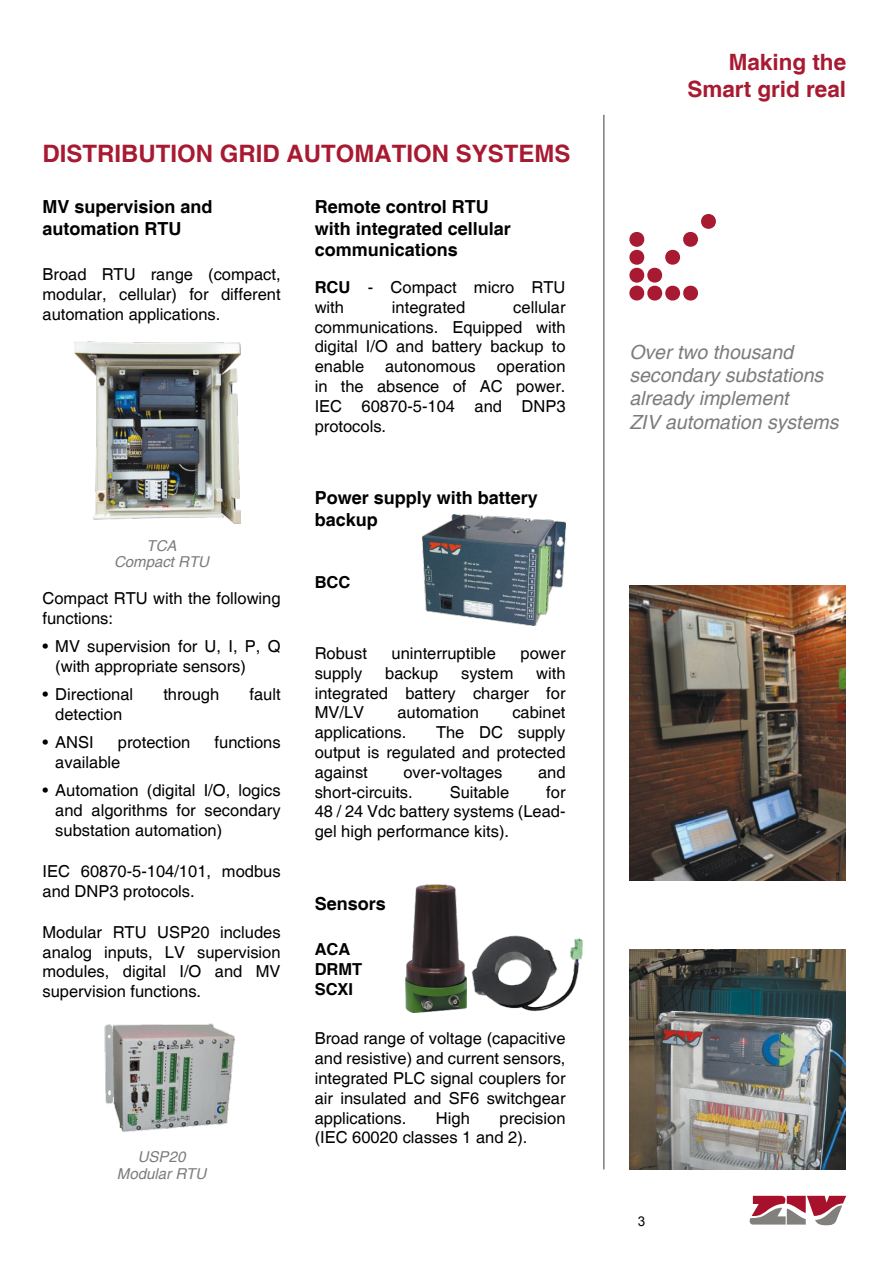
<style>
.page{position:relative;width:893px;height:1263px;background:#fff}
.page>*{position:absolute;margin:0;border:0;box-sizing:border-box;transform-origin:0 0}
.t1{font:700 24px "Helvetica";color:#a81a31}
.t2{font:700 22.5px/27px "Helvetica";color:#a81a31;text-align:right}
.t3{font:italic 19.5px/23.4px "Helvetica";color:#7b7c7e}
.t4{font:700 18px/21.6px "Helvetica";color:#000}
.t5{font:16.5px/19.8px "Helvetica";color:#000;text-align:justify}
.t6{font:700 16.5px/19.8px "Helvetica";color:#000}
.t7{font:italic 15px/16.5px "Helvetica";color:#7b7c7e;text-align:center}
.t8{font:13.5px "Arial";color:#000}
.s1{font-weight:700}
</style>
<div class="page">
<svg style="left:749px;top:1196px;width:97px;height:29px"></svg>
<svg style="left:629px;top:214px;width:87px;height:87px"></svg>
<img style="left:629px;top:585px;width:216px;height:295px">
<img style="left:629px;top:949px;width:216px;height:220px">
<img style="left:104px;top:1023px;width:131px;height:109px">
<img style="left:422px;top:514px;width:144px;height:111px">
<img style="left:471px;top:935px;width:112px;height:77px">
<img style="left:405px;top:885px;width:62px;height:127px">
<img style="left:74px;top:342px;width:167px;height:181px">
<hr style="left:603px;top:115px;width:2px;height:1054px;background:#7b7c7e">
<h1 class="t1" style="left:43px;top:138px;width:530px">DISTRIBUTION GRID AUTOMATION SYSTEMS</h1>
<p class="t4" style="left:43px;top:197px;width:172px">MV supervision and automation RTU</p>
<p class="t5" style="left:43px;top:265px;width:240px">Broad RTU range (compact, modular, cellular) for different automation applications.</p>
<p class="t4" style="left:315px;top:197px;width:198px">Remote control RTU with integrated cellular communications</p>
<p class="t5" style="left:315px;top:278px;width:252px"><span class="s1">RCU</span> - Compact micro RTU with</p>
<p class="t5" style="left:315px;top:298px;width:252px;text-indent:199px">cellular communications. Equipped with digital I/O and battery backup to enable</p>
<p class="t5" style="left:392px;top:298px;width:75px">integrated</p>
<p class="t5" style="left:315px;top:357px;width:252px;text-indent:182px">operation in the absence of AC power.<br>IEC 60870‑5‑104 and DNP3 protocols.</p>
<p class="t5" style="left:385px;top:357px;width:92px">autonomous</p>
<p class="t7" style="left:114px;top:538px;width:97px">TCA<br>Compact RTU</p>
<p class="t5" style="left:43px;top:589px;width:240px">Compact RTU with the following functions:</p>
<p class="t5" style="left:55px;top:637px;width:227px;text-indent:-13px">• MV supervision for U, I, P, Q (with appropriate sensors)</p>
<p class="t5" style="left:43px;top:685px;width:92px">• Directional</p>
<p class="t5" style="left:163px;top:685px;width:57px">through</p>
<p class="t5" style="left:249px;top:685px;width:33px">fault</p>
<p class="t5" style="left:55px;top:705px;width:68px">detection</p>
<p class="t5" style="left:43px;top:733px;width:53px">• ANSI</p>
<p class="t5" style="left:118px;top:733px;width:74px">protection</p>
<p class="t5" style="left:215px;top:733px;width:68px">functions</p>
<p class="t5" style="left:55px;top:753px;width:67px">available</p>
<p class="t5" style="left:55px;top:781px;width:227px;text-indent:-13px">• Automation (digital I/O, logics and algorithms for secondary substation automation)</p>
<p class="t5" style="left:43px;top:862px;width:240px">IEC 60870-5-104/101, modbus and DNP3 protocols.</p>
<p class="t5" style="left:43px;top:923px;width:240px">Modular RTU USP20 includes analog inputs, LV supervision modules, digital I/O and MV supervision functions.</p>
<p class="t7" style="left:117px;top:1149px;width:91px">USP20<br>Modular RTU</p>
<p class="t4" style="left:315px;top:488px;width:225px">Power supply with battery backup</p>
<p class="t6" style="left:315px;top:573px;width:37px">BCC</p>
<p class="t5" style="left:315px;top:644px;width:54px">Robust</p>
<p class="t5" style="left:391px;top:644px;width:106px">uninterruptible</p>
<p class="t5" style="left:521px;top:644px;width:46px">power</p>
<p class="t5" style="left:315px;top:664px;width:49px">supply</p>
<p class="t5" style="left:385px;top:664px;width:55px">backup</p>
<p class="t5" style="left:461px;top:664px;width:54px">system</p>
<p class="t5" style="left:315px;top:664px;width:252px;text-indent:222px">with integrated battery charger for MV/LV</p>
<p class="t5" style="left:397px;top:703px;width:83px">automation</p>
<p class="t5" style="left:512px;top:703px;width:55px">cabinet</p>
<p class="t5" style="left:315px;top:723px;width:93px">applications.</p>
<p class="t5" style="left:315px;top:723px;width:252px;text-indent:121px">The DC supply output is regulated and protected against</p>
<p class="t5" style="left:403px;top:763px;width:101px">over-voltages</p>
<p class="t5" style="left:538px;top:763px;width:29px">and</p>
<p class="t5" style="left:315px;top:782px;width:100px">short‑circuits.</p>
<p class="t5" style="left:450px;top:782px;width:61px">Suitable</p>
<p class="t5" style="left:315px;top:782px;width:252px;text-indent:232px">for 48 / 24 Vdc battery systems (Lead&shy;gel high performance kits).</p>
<p class="t4" style="left:315px;top:894px;width:73px">Sensors</p>
<p class="t6" style="left:315px;top:940px;width:49px">ACA<br>DRMT<br>SCXI</p>
<p class="t5" style="left:315px;top:1029px;width:252px">Broad range of voltage (capacitive and resistive) and current sensors, integrated PLC signal couplers for air insulated and SF6 switchgear applications.</p>
<p class="t5" style="left:315px;top:1108px;width:252px;text-indent:185px">precision (IEC 60020 classes 1 and 2).</p>
<p class="t5" style="left:436px;top:1108px;width:35px">High</p>
<h2 class="t2" style="left:687px;top:50px;width:160px">Making the<br>Smart grid real</h2>
<p class="t3" style="left:629px;top:341px;width:211px">Over two thousand secondary substations already implement<br>ZIV automation systems</p>
<p class="t8" style="left:638px;top:1212px;width:9px">3</p>
</div>
